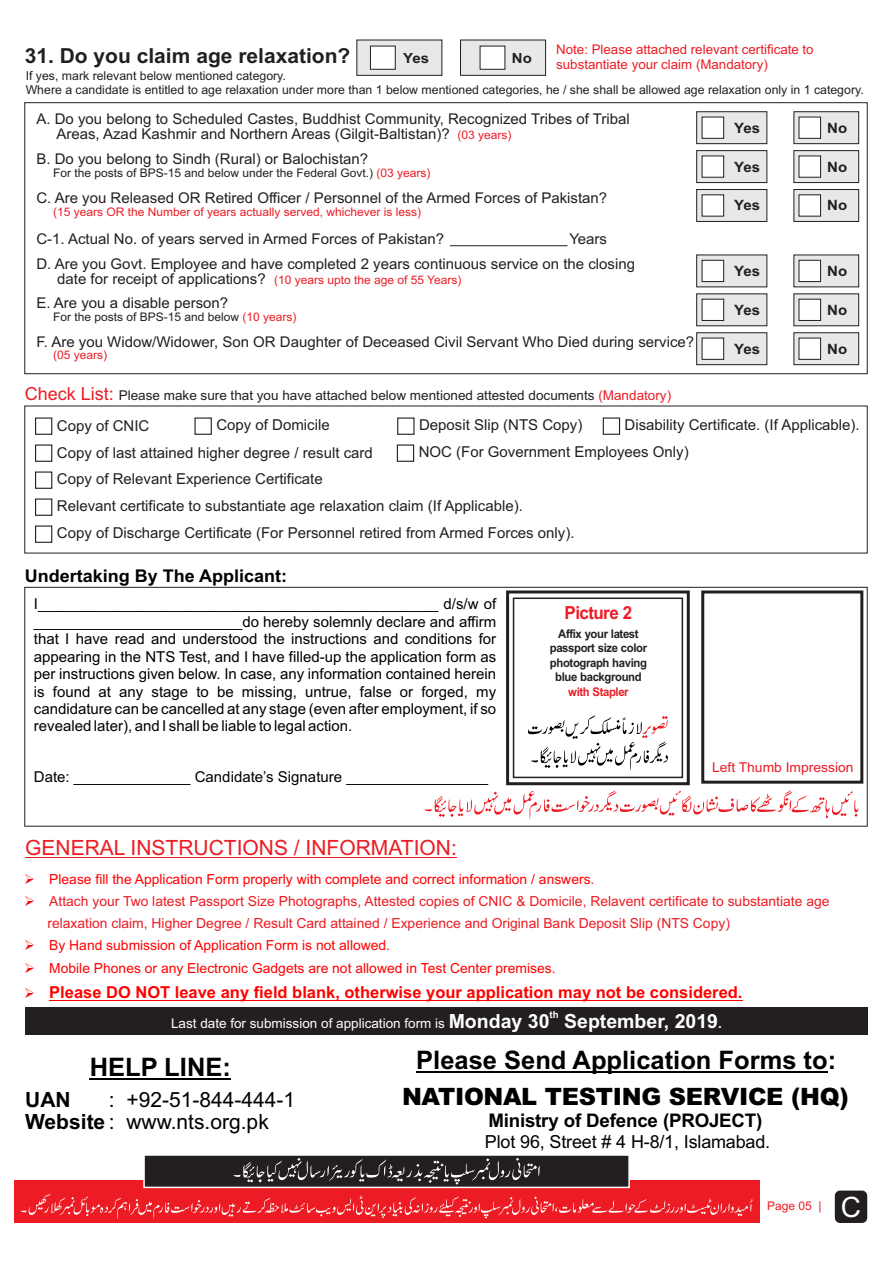
<style>
.page{position:relative;width:893px;height:1263px;background:#fff}
.page>*{position:absolute;margin:0;border:0;box-sizing:border-box;transform-origin:0 0}
.t1{font:28.2px "Arial";color:#fff}
.t2{font:700 25.5px "Arial";color:#000}
.t3{font:900 23.85px "Arial";letter-spacing:-.015em;color:#000}
.t4{font:21px/22.5px "Arial";color:#000}
.t5{font:21px "Arial";color:#ed1c24}
.t6{font:700 20.7px "Arial";color:#231f20}
.t7{font:700 18.75px "Arial";letter-spacing:-.01em;color:#000}
.t8{font:18px "Arial";letter-spacing:-.01em;color:#000}
.t9{font:700 18px "Arial";letter-spacing:-.035em;color:#ed1c24;scale:.94 1}
.t10{font:700 17.55px "Arial";color:#000}
.t11{font:700 16.5px "Arial";color:#f00}
.t12{font:15px/17.4px "Arial";color:#000;text-align:justify}
.t13{font:15px/28.2px "Arial";color:#231f20}
.t14{font:14.85px/15px "Arial";color:#231f20}
.t15{font:700 14.25px "Arial";color:#231f20;scale:1.05 1}
.t16{font:700 13.95px "Arial";color:#231f20;scale:1.07 1}
.t17{font:13.8px/22.2px "Arial";color:#ed1c24}
.t18{font:13.8px "Arial";color:#f00}
.t19{font:13.5px "Arial";color:#231f20}
.t20{font:13.5px "Arial";color:#fff}
.t21{font:13.5px "Arial";color:#ed1c24}
.t22{font:13.35px/14.9px "Arial";color:#ed1c24}
.t23{font:12.3px/13.8px "Arial";color:#231f20}
.t24{font:700 12px/14.5px "Arial";letter-spacing:-.035em;color:#231f20;text-align:center;scale:.94 1}
.t25{font:700 12px "Arial";letter-spacing:-.035em;color:#ed1c24;scale:.94 1}
.t26{font:12px "Arial";color:#ed1c24}
.t27{font:11.85px "Arial";color:#231f20}
.t28{font:11.85px "Arial";color:#ed1c24}
.t29{font:700 9.75px "Arial";color:#fff}
.s1{font-size:11.85px;color:#ed1c24}
.s2{color:#ed1c24}
.s3{font-size:18px;color:#ed1c24}
.s4{font-weight:700;font-size:19.5px}
.s5{font-weight:700}
</style>
<div class="page">
<hr style="left:49px;top:1000px;width:693px;height:1px;background:#f00">
<hr style="left:25px;top:857px;width:432px;height:1px;background:#ed1c24">
<hr style="left:416px;top:1071px;width:412px;height:1px;background:#000">
<hr style="left:90px;top:1078px;width:141px;height:1px;background:#000">
<div style="left:194px;top:417px;width:18px;height:18px;border:1px solid #231f20"></div>
<div style="left:35px;top:444px;width:17px;height:18px;border:1px solid #231f20"></div>
<div style="left:35px;top:471px;width:17px;height:18px;border:1px solid #231f20"></div>
<div style="left:397px;top:417px;width:17px;height:18px;border:1px solid #231f20"></div>
<div style="left:35px;top:417px;width:17px;height:18px;border:1px solid #231f20"></div>
<div style="left:35px;top:498px;width:17px;height:18px;border:1px solid #231f20"></div>
<div style="left:603px;top:417px;width:17px;height:18px;border:1px solid #231f20"></div>
<div style="left:35px;top:525px;width:17px;height:18px;border:1px solid #231f20"></div>
<div style="left:397px;top:444px;width:17px;height:18px;border:1px solid #231f20"></div>
<div style="left:835px;top:1190px;width:32px;height:33px;background:#231f20;border-radius:5px"></div>
<div style="left:24px;top:587px;width:844px;height:239px;border:1px solid #231f20"></div>
<div style="left:701px;top:590px;width:162px;height:194px;border:3px solid #231f20"></div>
<svg style="left:424px;top:590px;width:434px;height:229px"></svg>
<svg style="left:696px;top:150px;width:72px;height:33px"></svg>
<svg style="left:696px;top:189px;width:72px;height:33px"></svg>
<svg style="left:696px;top:254px;width:72px;height:72px"></svg>
<svg style="left:696px;top:332px;width:72px;height:33px"></svg>
<svg style="left:793px;top:150px;width:66px;height:33px"></svg>
<svg style="left:793px;top:189px;width:66px;height:33px"></svg>
<svg style="left:793px;top:254px;width:66px;height:72px"></svg>
<svg style="left:793px;top:332px;width:66px;height:33px"></svg>
<svg style="left:793px;top:111px;width:66px;height:33px"></svg>
<svg style="left:696px;top:111px;width:72px;height:33px"></svg>
<hr style="left:450px;top:245px;width:118px;height:1px;background:#231f20">
<svg style="left:356px;top:40px;width:86px;height:36px"></svg>
<svg style="left:460px;top:40px;width:86px;height:36px"></svg>
<div style="left:25px;top:1008px;width:842px;height:27px;background:#231f20"></div>
<div style="left:14px;top:1180px;width:745px;height:43px;background:#ed1c24"></div>
<svg style="left:21px;top:1155px;width:731px;height:64px"></svg>
<p class="t22" style="left:556px;top:43px;width:259px">Note: Please attached relevant certificate to substantiate your claim (Mandatory)</p>
<h3 class="t6" style="left:25px;top:48px;width:327px">31. Do you claim age relaxation?</h3>
<p class="t16" style="left:403px;top:52px;width:26px">Yes</p>
<p class="t16" style="left:512px;top:52px;width:20px">No</p>
<p class="t23" style="left:26px;top:70px;width:840px">If yes, mark relevant below mentioned category.<br>Where a candidate is entitled to age relaxation under more than 1 below mentioned categories, he / she shall be allowed age relaxation only in 1 category.</p>
<p class="t14" style="left:56px;top:113px;width:575px;text-indent:-20px">A. Do you belong to Scheduled Castes, Buddhist Community, Recognized Tribes of Tribal<br>Areas, Azad Kashmir and Northern Areas (Gilgit-Baltistan)? <span class="s1">(03 years)</span></p>
<p class="t14" style="left:36px;top:153px;width:333px">B. Do you belong to Sindh (Rural) or Balochistan?</p>
<p class="t27" style="left:53px;top:168px;width:379px">For the posts of BPS-15 and below under the Federal Govt.) <span class="s2">(03 years)</span></p>
<p class="t14" style="left:36px;top:192px;width:572px">C. Are you Released OR Retired Officer / Personnel of the Armed Forces of Pakistan?</p>
<p class="t28" style="left:53px;top:207px;width:370px">(15 years OR the Number of years actually served, whichever is less)</p>
<p class="t14" style="left:57px;top:257px;width:579px;text-indent:-21px">D. Are you Govt. Employee and have completed 2 years continuous service on the closing date for receipt of applications? <span class="s1">(10 years upto the age of 55 Years)</span></p>
<p class="t14" style="left:36px;top:233px;width:409px">C-1. Actual No. of years served in Armed Forces of Pakistan?</p>
<p class="t14" style="left:569px;top:233px;width:39px">Years</p>
<p class="t14" style="left:36px;top:297px;width:193px">E. Are you a disable person?</p>
<p class="t27" style="left:53px;top:312px;width:245px">For the posts of BPS-15 and below <span class="s2">(10 years)</span></p>
<p class="t14" style="left:36px;top:335px;width:659px">F. Are you Widow/Widower, Son OR Daughter of Deceased Civil Servant Who Died during service?</p>
<p class="t28" style="left:53px;top:350px;width:56px">(05 years)</p>
<p class="t15" style="left:734px;top:122px;width:26px">Yes</p>
<p class="t15" style="left:827px;top:122px;width:21px">No</p>
<p class="t15" style="left:734px;top:161px;width:26px">Yes</p>
<p class="t15" style="left:827px;top:161px;width:21px">No</p>
<p class="t15" style="left:734px;top:200px;width:26px">Yes</p>
<p class="t15" style="left:827px;top:200px;width:21px">No</p>
<p class="t15" style="left:734px;top:266px;width:26px">Yes</p>
<p class="t15" style="left:827px;top:266px;width:21px">No</p>
<p class="t15" style="left:734px;top:304px;width:26px">Yes</p>
<p class="t15" style="left:827px;top:304px;width:21px">No</p>
<p class="t15" style="left:734px;top:343px;width:26px">Yes</p>
<p class="t15" style="left:827px;top:343px;width:21px">No</p>
<p class="t19" style="left:25px;top:391px;width:648px"><span class="s3">Check List:</span> Please make sure that you have attached below mentioned attested documents <span class="s2">(Mandatory)</span></p>
<p class="t13" style="left:57px;top:413px;width:94px">Copy of CNIC</p>
<p class="t13" style="left:57px;top:412px;width:317px;text-indent:159px">Copy of Domicile<br>Copy of last attained higher degree / result card</p>
<p class="t13" style="left:419px;top:412px;width:165px">Deposit Slip (NTS Copy)</p>
<p class="t13" style="left:57px;top:493px;width:468px">Relevant certificate to substantiate age relaxation claim (If Applicable).</p>
<p class="t13" style="left:625px;top:412px;width:237px">Disability Certificate. (If Applicable).</p>
<p class="t13" style="left:419px;top:439px;width:272px">NOC (For Government Employees Only)</p>
<p class="t13" style="left:57px;top:466px;width:267px">Copy of Relevant Experience Certificate</p>
<p class="t13" style="left:57px;top:520px;width:519px">Copy of Discharge Certificate (For Personnel retired from Armed Forces only).</p>
<p class="t10" style="left:25px;top:569px;width:264px">Undertaking By The Applicant:</p>
<p class="t12" style="left:34px;top:597px;width:464px">I________________________________________________ d/s/w of _________________________do hereby solemnly declare and affirm that I have read and understood the instructions and conditions for appearing in the NTS Test, and I have filled-up the application form as per instructions given below. In case, any information contained herein is found at any stage to be missing, untrue, false or forged, my candidature can be cancelled at any stage (even after employment, if so revealed later), and I shall be liable to legal action.</p>
<p class="t12" style="left:34px;top:769px;width:456px">Date: ______________ Candidate’s Signature _________________</p>
<h3 class="t5" style="left:25px;top:840px;width:433px">GENERAL INSTRUCTIONS / INFORMATION:</h3>
<p class="t9" style="left:565px;top:605px;width:74px">Picture 2</p>
<p class="t24" style="left:550px;top:627px;width:105px">Affix your latest passport size color photograph having blue background</p>
<p class="t25" style="left:568px;top:687px;width:66px">with Stapler</p>
<p class="t18" style="left:24px;top:874px;width:572px">➢ Please fill the Application Form properly with complete and correct information / answers.</p>
<p class="t21" style="left:712px;top:762px;width:143px">Left Thumb Impression</p>
<p class="t17" style="left:47px;top:891px;width:783px">Attach your Two latest Passport Size Photographs, Attested copies of CNIC &amp; Domicile, Relavent certificate to substantiate age relaxation claim, Higher Degree / Result Card attained / Experience and Original Bank Deposit Slip (NTS Copy)</p>
<p class="t18" style="left:24px;top:940px;width:367px">➢ By Hand submission of Application Form is not allowed.</p>
<p class="t18" style="left:24px;top:962px;width:533px">➢ Mobile Phones or any Electronic Gadgets are not allowed in Test Center premises.</p>
<p class="t11" style="left:24px;top:986px;width:720px">➢ Please DO NOT leave any field blank, otherwise your application may not be considered.</p>
<p class="t29" style="left:549px;top:1011px;width:11px">th</p>
<p class="t20" style="left:171px;top:1018px;width:552px">Last date for submission of application form is <span class="s4">Monday 30 September, 2019</span><span class="s5">.</span></p>
<h2 class="t2" style="left:90px;top:1057px;width:143px">HELP LINE:</h2>
<h3 class="t4" style="left:25px;top:1090px;width:245px"><span class="s5">UAN<br>Website</span> : www.nts.org.pk</h3>
<h3 class="t4" style="left:109px;top:1090px;width:188px">: +92-51-844-444-1</h3>
<h2 class="t2" style="left:416px;top:1050px;width:421px">Please Send Application Forms to:</h2>
<h3 class="t3" style="left:402px;top:1088px;width:448px">NATIONAL TESTING SERVICE (HQ)</h3>
<p class="t7" style="left:488px;top:1113px;width:276px">Ministry of Defence (PROJECT)</p>
<p class="t8" style="left:485px;top:1135px;width:287px">Plot 96, Street # 4 H-8/1, Islamabad.</p>
<p class="t26" style="left:767px;top:1201px;width:56px">Page 05 |</p>
<h1 class="t1" style="left:841px;top:1196px;width:22px">C</h1>
</div>
